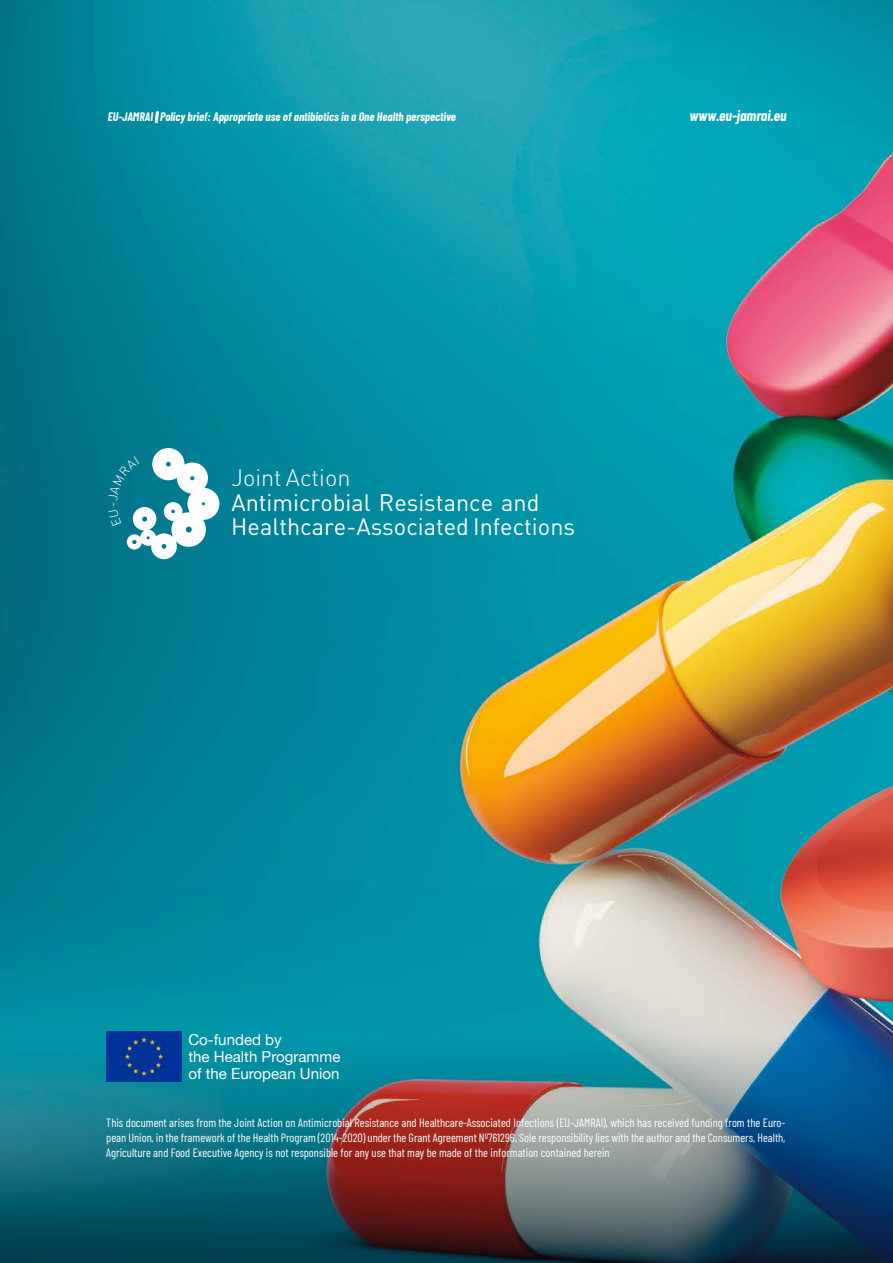
<style>
.page{position:relative;width:893px;height:1263px;background:#fff}
.page>*{position:absolute;margin:0;border:0;box-sizing:border-box;transform-origin:0 0}
.t1{font:23.55px/23.5px "DIN";color:#fff}
.t2{font:300 23.55px "DIN";color:#fff}
.t3{font:15.15px/17px "Helvetica Neue";color:#fff}
.t4{font:italic 700 15px "Barlow Condensed";color:#fff}
.t5{font:12px/15px "Barlow Condensed";color:#fff;text-align:justify}
.t6{font:italic 700 12px "Barlow Condensed";color:#fff}
</style>
<div class="page">
<img style="left:0;top:0;width:893px;height:886px">
<img style="left:0;top:886px;width:893px;height:377px">
<img style="left:106px;top:1031px;width:75px;height:50px">
<svg style="left:108px;top:448px;width:111px;height:111px"></svg>
<p class="t6" style="left:108px;top:108px;width:350px">EU-JAMRAI | Policy brief: Appropriate use of antibiotics in a One Health perspective</p>
<p class="t4" style="left:689px;top:105px;width:99px">www.eu-jamrai.eu</p>
<h1 class="t2" style="left:231px;top:463px;width:121px">Joint Action</h1>
<h1 class="t1" style="left:231px;top:490px;width:345px">Antimicrobial Resistance and<br>Healthcare-Associated Infections</h1>
<p class="t3" style="left:188px;top:1032px;width:154px">Co-funded by<br>the Health Programme of the European Union</p>
<p class="t5" style="left:106px;top:1114px;width:680px">This document arises from the Joint Action on Antimicrobial Resistance and Healthcare-Associated Infections (EU-JAMRAI), which has received funding from the Euro&shy;pean Union, in the framework of the Health Program (2014-2020) under the Grant Agreement Nº761296. Sole responsibility lies with the author and the Consumers, Health, Agriculture and Food Executive Agency is not responsible for any use that may be made of the information contained herein</p>
</div>
